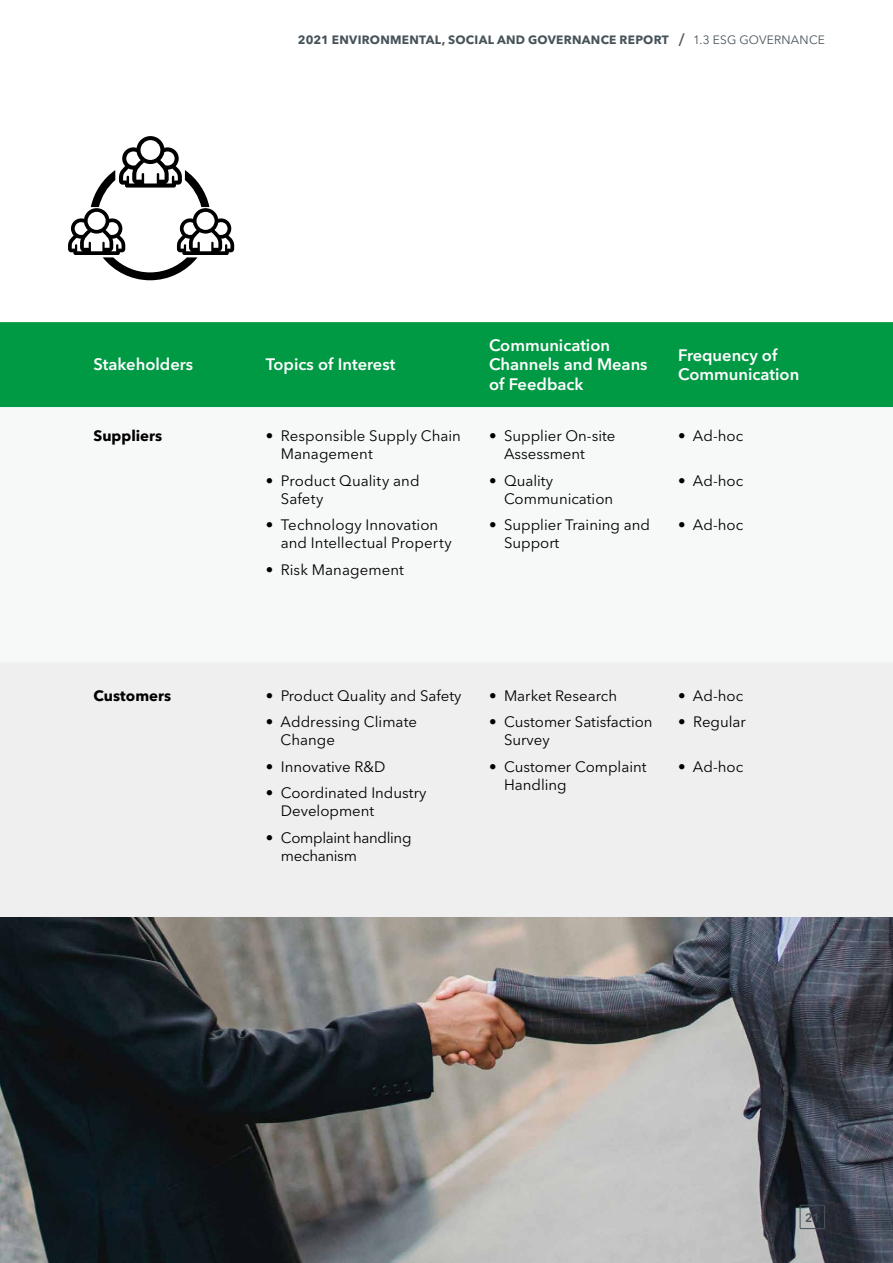
<style>
.page{position:relative;width:893px;height:1263px;background:#fff}
.page>*{position:absolute;margin:0;border:0;box-sizing:border-box;transform-origin:0 0}
.t1{font:600 16.5px/19.8px "Avenir Next LT Pro";color:#fff}
.t2{font:15px/18px "Avenir Next LT Pro";color:#000}
.t3{font:15px/18px "Avenir Next LT Pro";letter-spacing:-.02em;color:#000}
.t4{font:700 15px "Avenir Next LT Pro";color:#000}
.t5{font:700 12px "Avenir Next LT Pro";letter-spacing:.02em;color:#47535a}
.t6{font:600 12px "Avenir Next LT Pro";color:#47535a}
.s1{font-weight:600;font-style:italic;font-size:16.8px}
.s2{font-weight:400}
</style>
<div class="page">
<div style="left:0;top:322px;width:893px;height:85px;background:#094"></div>
<div style="left:0;top:662px;width:893px;height:255px;background:#efefef"></div>
<svg style="left:68px;top:136px;width:166px;height:144px"></svg>
<img style="left:0;top:917px;width:893px;height:346px">
<div style="left:800px;top:1205px;width:25px;height:24px;border:1px solid #47535a"></div>
<p class="t5" style="left:298px;top:33px;width:529px">2021 ENVIRONMENTAL, SOCIAL AND GOVERNANCE REPORT <span class="s1">l</span> <span class="s2">1.3 ESG GOVERNANCE</span></p>
<p class="t1" style="left:94px;top:355px;width:101px">Stakeholders</p>
<p class="t1" style="left:266px;top:355px;width:131px">Topics of Interest</p>
<p class="t4" style="left:94px;top:427px;width:70px">Suppliers</p>
<p class="t2" style="left:281px;top:427px;width:182px;text-indent:-15px">• Responsible Supply Chain<br>Management</p>
<p class="t2" style="left:281px;top:471px;width:140px;text-indent:-15px">• Product Quality and<br>Safety</p>
<p class="t2" style="left:281px;top:516px;width:173px;text-indent:-15px">• Technology Innovation and Intellectual Property</p>
<p class="t2" style="left:266px;top:560px;width:140px">• Risk Management</p>
<p class="t1" style="left:489px;top:335px;width:160px">Communication<br>Channels and Means of Feedback</p>
<p class="t1" style="left:678px;top:345px;width:123px">Frequency of<br>Communication</p>
<p class="t2" style="left:504px;top:427px;width:113px;text-indent:-15px">• Supplier On-site<br>Assessment</p>
<p class="t2" style="left:504px;top:471px;width:111px;text-indent:-15px">• Quality<br>Communication</p>
<p class="t2" style="left:504px;top:516px;width:147px;text-indent:-15px">• Supplier Training and<br>Support</p>
<p class="t2" style="left:678px;top:427px;width:66px">• Ad-hoc</p>
<p class="t2" style="left:678px;top:471px;width:66px">• Ad-hoc</p>
<p class="t2" style="left:678px;top:516px;width:66px">• Ad-hoc</p>
<p class="t4" style="left:94px;top:686px;width:79px">Customers</p>
<p class="t2" style="left:266px;top:686px;width:197px">• Product Quality and Safety</p>
<p class="t2" style="left:280px;top:713px;width:138px;text-indent:-15px">• Addressing Climate<br>Change</p>
<p class="t2" style="left:266px;top:757px;width:121px">• Innovative R&amp;D</p>
<p class="t2" style="left:281px;top:784px;width:147px;text-indent:-15px">• Coordinated Industry<br>Development</p>
<p class="t3" style="left:281px;top:828px;width:132px;text-indent:-15px">• Complaint handling mechanism</p>
<p class="t2" style="left:489px;top:686px;width:130px">• Market Research</p>
<p class="t2" style="left:504px;top:713px;width:150px;text-indent:-15px">• Customer Satisfaction<br>Survey</p>
<p class="t2" style="left:504px;top:757px;width:144px;text-indent:-15px">• Customer Complaint<br>Handling</p>
<p class="t2" style="left:678px;top:686px;width:66px">• Ad-hoc</p>
<p class="t2" style="left:678px;top:713px;width:69px">• Regular</p>
<p class="t2" style="left:678px;top:757px;width:66px">• Ad-hoc</p>
<p class="t6" style="left:805px;top:1210px;width:16px">21</p>
</div>
